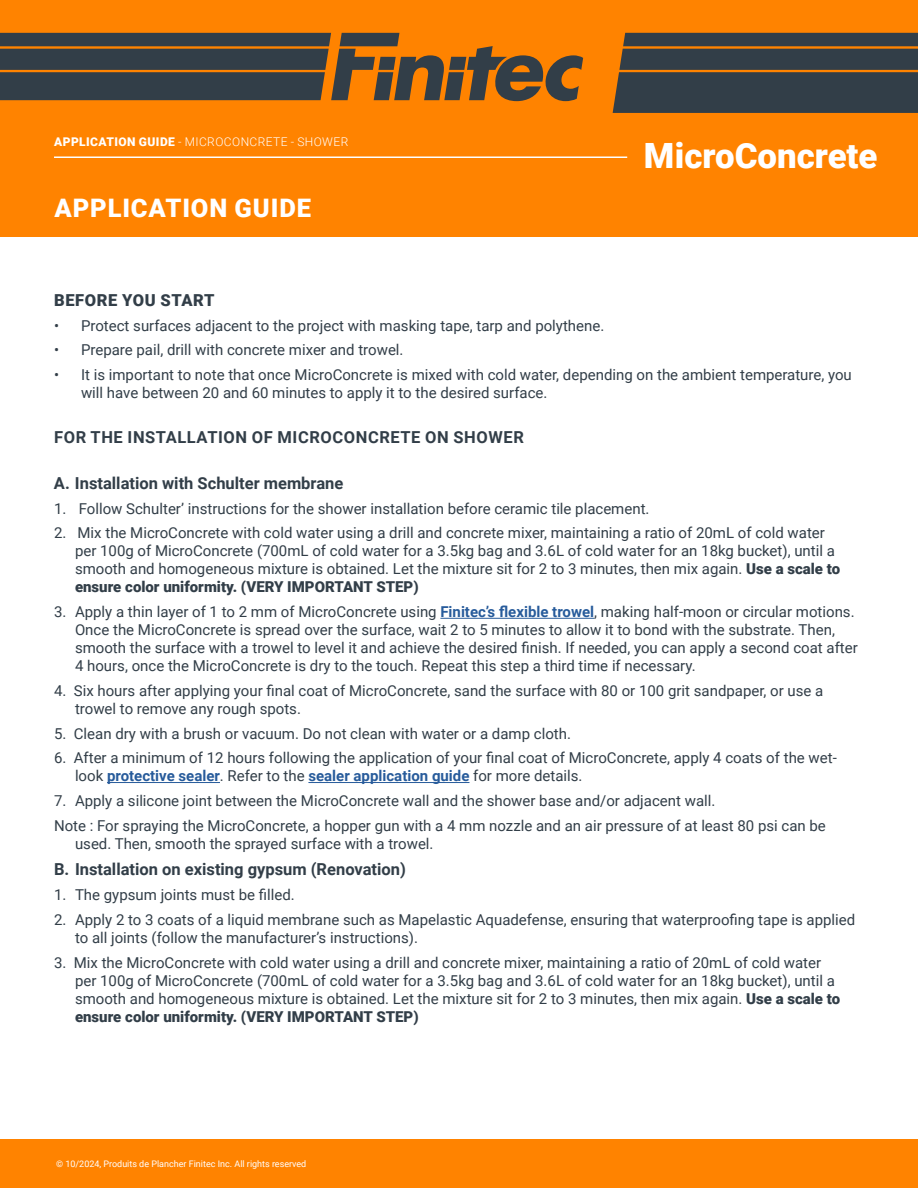
<style>
.page{position:relative;width:918px;height:1188px;background:#fff}
.page>*{position:absolute;margin:0;border:0;box-sizing:border-box;transform-origin:0 0}
.t1{font:900 34.8px "Roboto";color:#fff}
.t2{font:900 25.5px "Roboto";letter-spacing:.035em;color:#fff}
.t3{font:700 16.5px "Roboto";color:#323e48}
.t4{font:700 16.5px "Roboto";letter-spacing:.035em;color:#323e48}
.t5{font:900 16.5px "Roboto";letter-spacing:.035em;color:#323e48}
.t6{font:15px/18px "Roboto";color:#323e48}
.t7{font:300 12px "Roboto";letter-spacing:.035em;color:#fff}
.t8{font:9px "Roboto";color:#fff}
.s1{font-weight:900}
.s2{font-weight:700;color:#275b9b}
</style>
<div class="page">
<div style="left:0;top:0;width:918px;height:237px;background:#ff8300"></div>
<div style="left:0;top:1139px;width:918px;height:49px;background:#ff8300"></div>
<hr style="left:440px;top:618px;width:154px;height:1px;background:#275b9b">
<hr style="left:107px;top:782px;width:113px;height:1px;background:#275b9b">
<hr style="left:308px;top:782px;width:162px;height:1px;background:#275b9b">
<svg style="left:613px;top:33px;width:305px;height:80px;background:#414342"></svg>
<svg style="left:0;top:33px;width:583px;height:68px"></svg>
<hr style="left:54px;top:156px;width:573px;height:2px;background:#fff">
<p class="t7" style="left:54px;top:134px;width:296px"><span class="s1">APPLICATION GUIDE</span> - MICROCONCRETE - SHOWER</p>
<h2 class="t2" style="left:54px;top:190px;width:258px">APPLICATION GUIDE</h2>
<h1 class="t1" style="left:644px;top:131px;width:235px">MicroConcrete</h1>
<p class="t5" style="left:54px;top:288px;width:162px">BEFORE YOU START</p>
<p class="t6" style="left:54px;top:316px;width:552px">• Protect surfaces adjacent to the project with masking tape, tarp and polythene.</p>
<p class="t6" style="left:54px;top:340px;width:351px">• Prepare pail, drill with concrete mixer and trowel.</p>
<p class="t6" style="left:81px;top:365px;width:772px;text-indent:-27px">• It is important to note that once MicroConcrete is mixed with cold water, depending on the ambient temperature, you will have between 20 and 60 minutes to apply it to the desired surface.</p>
<p class="t4" style="left:54px;top:425px;width:471px">FOR THE INSTALLATION OF MICROCONCRETE ON SHOWER</p>
<p class="t3" style="left:54px;top:472px;width:291px">A. Installation with Schulter membrane</p>
<p class="t6" style="left:54px;top:499px;width:597px">1. Follow Schulter’ instructions for the shower installation before ceramic tile placement.</p>
<p class="t6" style="left:75px;top:524px;width:767px;text-indent:-21px">2. Mix the MicroConcrete with cold water using a drill and concrete mixer, maintaining a ratio of 20mL of cold water per 100g of MicroConcrete (700mL of cold water for a 3.5kg bag and 3.6L of cold water for an 18kg bucket), until a smooth and homogeneous mixture is obtained. Let the mixture sit for 2 to 3 minutes, then mix again. <span class="s1">Use a scale to ensure color uniformity. (VERY IMPORTANT STEP)</span></p>
<p class="t6" style="left:75px;top:602px;width:784px;text-indent:-21px">3. Apply a thin layer of 1 to 2 mm of MicroConcrete using <span class="s2">Finitec’s flexible trowel</span>, making half-moon or circular motions.<br>Once the MicroConcrete is spread over the surface, wait 2 to 5 minutes to allow it to bond with the substrate. Then, smooth the surface with a trowel to level it and achieve the desired finish. If needed, you can apply a second coat after 4 hours, once the MicroConcrete is dry to the touch. Repeat this step a third time if necessary.</p>
<p class="t6" style="left:75px;top:681px;width:750px;text-indent:-21px">4. Six hours after applying your final coat of MicroConcrete, sand the surface with 80 or 100 grit sandpaper, or use a trowel to remove any rough spots.</p>
<p class="t6" style="left:54px;top:724px;width:519px">5. Clean dry with a brush or vacuum. Do not clean with water or a damp cloth.</p>
<p class="t6" style="left:75px;top:749px;width:763px;text-indent:-21px">6. After a minimum of 12 hours following the application of your final coat of MicroConcrete, apply 4 coats of the wet&shy;look <span class="s2">protective sealer</span>. Refer to the <span class="s2">sealer application guide</span> for more details.</p>
<p class="t6" style="left:54px;top:788px;width:773px;line-height:24.8px">7. Apply a silicone joint between the MicroConcrete wall and the shower base and/or adjacent wall.<br>Note : For spraying the MicroConcrete, a hopper gun with a 4 mm nozzle and an air pressure of at least 80 psi can be</p>
<p class="t6" style="left:75px;top:834px;width:360px">used. Then, smooth the sprayed surface with a trowel.</p>
<p class="t3" style="left:54px;top:858px;width:353px">B. Installation on existing gypsum (Renovation)</p>
<p class="t6" style="left:54px;top:885px;width:242px">1. The gypsum joints must be filled.</p>
<p class="t6" style="left:75px;top:910px;width:782px;text-indent:-21px">2. Apply 2 to 3 coats of a liquid membrane such as Mapelastic Aquadefense, ensuring that waterproofing tape is applied to all joints (follow the manufacturer’s instructions).</p>
<p class="t6" style="left:75px;top:953px;width:767px;text-indent:-21px">3. Mix the MicroConcrete with cold water using a drill and concrete mixer, maintaining a ratio of 20mL of cold water per 100g of MicroConcrete (700mL of cold water for a 3.5kg bag and 3.6L of cold water for an 18kg bucket), until a smooth and homogeneous mixture is obtained. Let the mixture sit for 2 to 3 minutes, then mix again. <span class="s1">Use a scale to ensure color uniformity. (VERY IMPORTANT STEP)</span></p>
<p class="t8" style="left:56px;top:1157px;width:252px">© 10/2024, Produits de Plancher Finitec Inc. All rights reserved</p>
</div>
